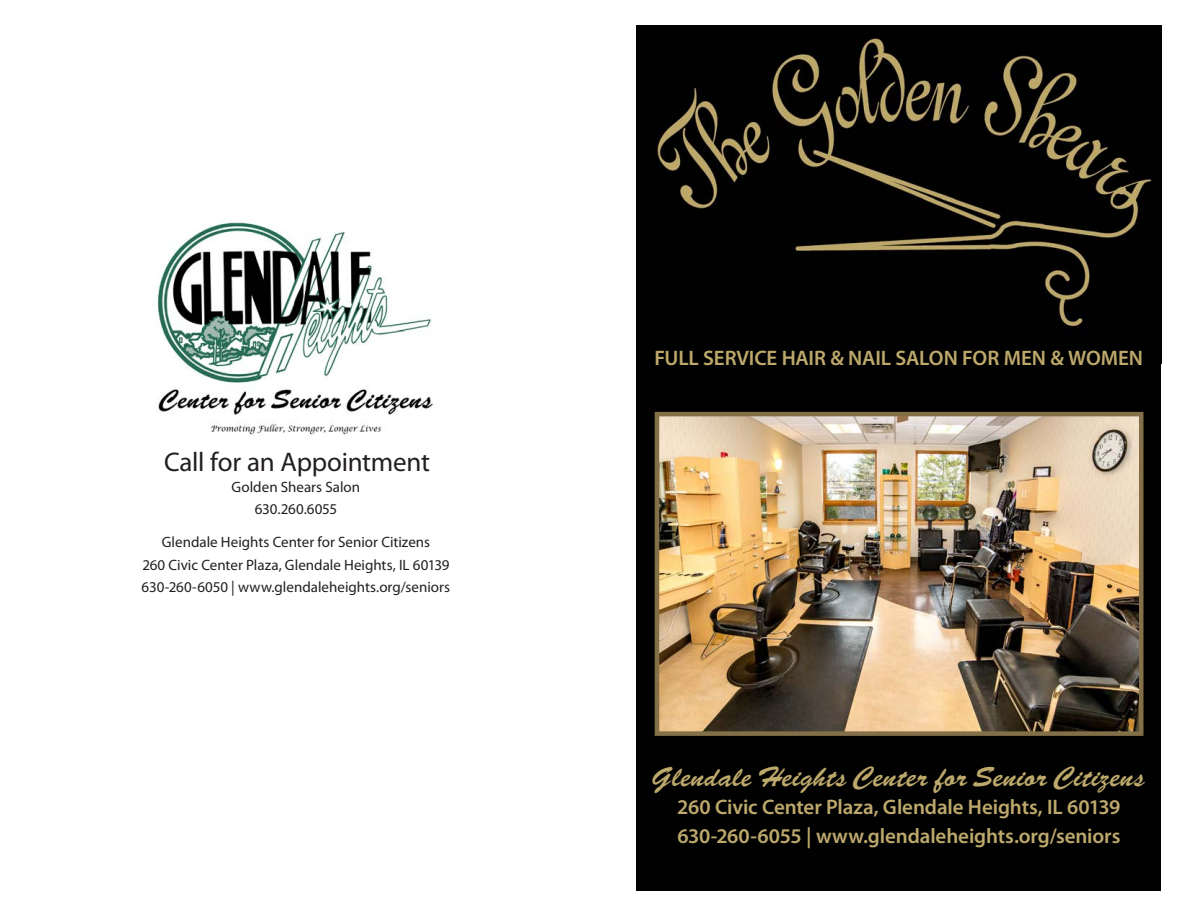
<style>
.page{position:relative;width:1188px;height:918px;background:#fff}
.page>*{position:absolute;margin:0;border:0;box-sizing:border-box;transform-origin:0 0}
.Calendar_Items{font:28.5px "Brush Scr D";color:#bda96c}
.Calendar_Items-2{font:27px "Myriad Pro";letter-spacing:-.01em;color:#231f20}
.Calendar_Items-3{font:600 21px/28.5px "Myriad Pro";letter-spacing:-.005em;color:#bda96c}
.Calendar_Items-4{font:15px/22.5px "Myriad Pro";color:#231f20;text-align:center}
</style>
<div class="page">
<div style="left:637px;top:379px;width:524px;height:354px;background:#010101"></div>
<div style="left:637px;top:831px;width:524px;height:60px;background:#010101"></div>
<div style="left:637px;top:846px;width:524px;height:34px;background:#010101"></div>
<hr style="left:637px;top:761px;width:524px;height:3px;background:#010101">
<div style="left:637px;top:727px;width:524px;height:34px;background:#010101"></div>
<div style="left:637px;top:764px;width:524px;height:67px;background:#010101"></div>
<img style="left:637px;top:26px;width:524px;height:353px">
<img style="left:156px;top:222px;width:277px;height:213px">
<img style="left:660px;top:417px;width:478px;height:314px">
<div style="left:655px;top:412px;width:488px;height:324px;border:4px solid #837048"></div>
<p class="Calendar_Items-2" style="left:164px;top:445px;width:267px">Call for an Appointment</p>
<p class="Calendar_Items-4" style="left:232px;top:475px;width:130px">Golden Shears Salon<br>630.260.6055</p>
<p class="Calendar_Items-4" style="left:142px;top:531px;width:310px">Glendale Heights Center for Senior Citizens<br>260 Civic Center Plaza, Glendale Heights, IL 60139<br>630-260-6050 | www.glendaleheights.org/seniors</p>
<p class="Calendar_Items-3" style="left:654px;top:344px;width:490px">FULL SERVICE HAIR &amp; NAIL SALON FOR MEN &amp; WOMEN</p>
<p class="Calendar_Items" style="left:653px;top:760px;width:493px">Glendale Heights Center for Senior Citizens</p>
<p class="Calendar_Items-3" style="left:677px;top:792px;width:445px">260 Civic Center Plaza, Glendale Heights, IL 60139<br>630-260-6055 | www.glendaleheights.org/seniors</p>
</div>
